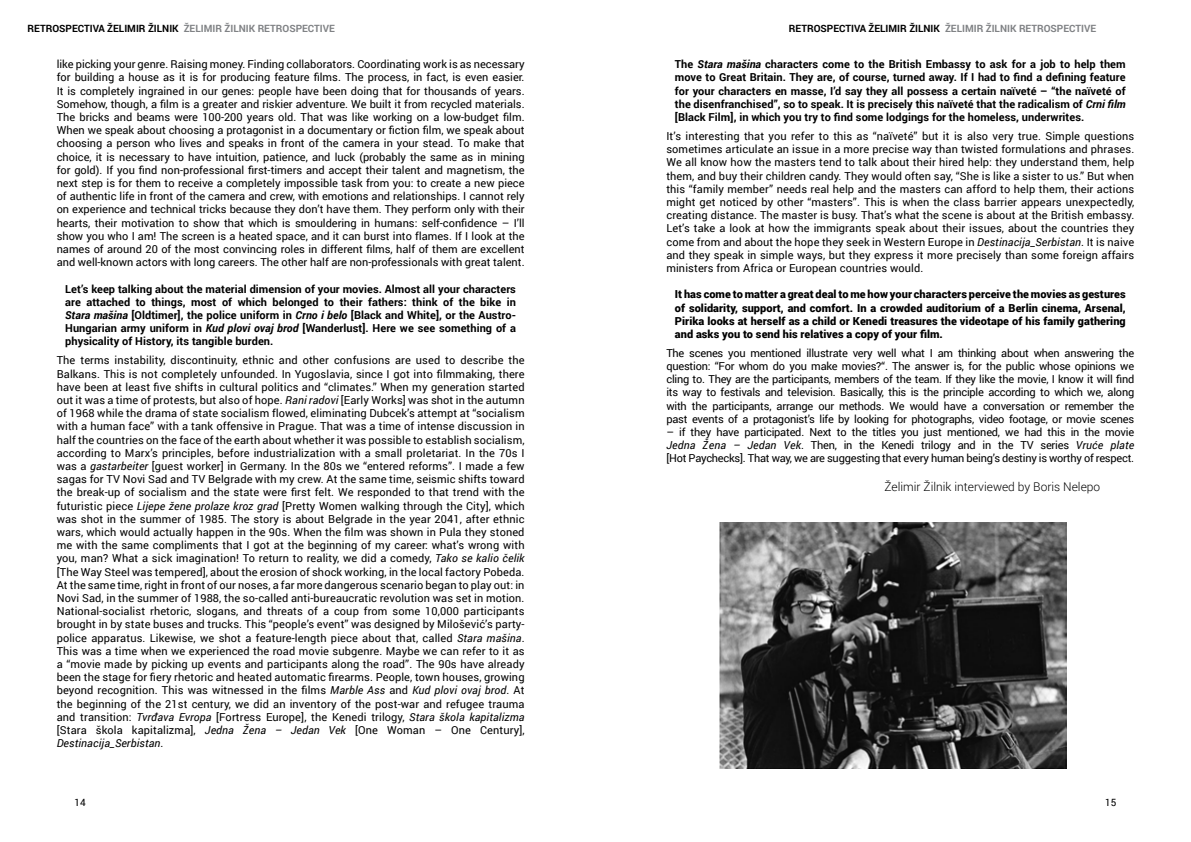
<style>
.page{position:relative;width:1191px;height:842px;background:#fff}
.page>*{position:absolute;margin:0;border:0;box-sizing:border-box;transform-origin:0 0}
.t1{font:300 12px "Roboto";color:#000}
.t2{font:11px/13.2px "Roboto";color:#000;text-align:justify}
.t3{font:700 11px/13.2px "Roboto";letter-spacing:.005em;color:#000;text-align:justify}
.t4{font:900 11px/13.2px "Roboto";letter-spacing:.005em;color:#000;text-align:justify}
.t5{font:700 10px "Roboto";color:#000}
.t6{font:10px "Roboto";color:#000}
.s1{color:#808285}
.s2{font-style:italic}
</style>
<div class="page">
<img style="left:720px;top:523px;width:346px;height:245px">
<p class="t5" style="left:28px;top:21px;width:309px">RETROSPECTIVA ŽELIMIR ŽILNIK <span class="s1">ŽELIMIR ŽILNIK RETROSPECTIVE</span></p>
<p class="t5" style="left:789px;top:21px;width:309px">RETROSPECTIVA ŽELIMIR ŽILNIK <span class="s1">ŽELIMIR ŽILNIK RETROSPECTIVE</span></p>
<p class="t2" style="left:57px;top:57px;width:469px">like picking your genre. Raising money. Finding collaborators. Coordinating work is as necessary for building a house as it is for producing feature films. The process, in fact, is even easier.<br>It is completely ingrained in our genes: people have been doing that for thousands of years.<br>Somehow, though, a film is a greater and riskier adventure. We built it from recycled materials.<br>The bricks and beams were 100-200 years old. That was like working on a low-budget film.<br>When we speak about choosing a protagonist in a documentary or fiction film, we speak about choosing a person who lives and speaks in front of the camera in your stead. To make that choice, it is necessary to have intuition, patience, and luck (probably the same as in mining for gold). If you find non-professional first-timers and accept their talent and magnetism, the next step is for them to receive a completely impossible task from you: to create a new piece of authentic life in front of the camera and crew, with emotions and relationships. I cannot rely on experience and technical tricks because they don’t have them. They perform only with their hearts, their motivation to show that which is smouldering in humans: self-confidence – I’ll show you who I am! The screen is a heated space, and it can burst into flames. If I look at the names of around 20 of the most convincing roles in different films, half of them are excellent and well-known actors with long careers. The other half are non-professionals with great talent.</p>
<p class="t3" style="left:65px;top:282px;width:452px">Let’s keep talking about the material dimension of your movies. Almost all your characters are attached to things, most of which belonged to their fathers: think of the bike in <span class="s2">Stara mašina</span> [Oldtimer], the police uniform in <span class="s2">Crno i belo</span> [Black and White], or the Austro-Hungarian army uniform in <span class="s2">Kud plovi ovaj brod</span> [Wanderlust]. Here we see something of a physicality of History, its tangible burden.</p>
<p class="t2" style="left:57px;top:353px;width:469px">The terms instability, discontinuity, ethnic and other confusions are used to describe the Balkans. This is not completely unfounded. In Yugoslavia, since I got into filmmaking, there have been at least five shifts in cultural politics and “climates.” When my generation started out it was a time of protests, but also of hope. <span class="s2">Rani radovi</span> [Early Works] was shot in the autumn of 1968 while the drama of state socialism flowed, eliminating Dubcek’s attempt at “socialism with a human face” with a tank offensive in Prague. That was a time of intense discussion in half the countries on the face of the earth about whether it was possible to establish socialism, according to Marx’s principles, before industrialization with a small proletariat. In the 70s I was a <span class="s2">gastarbeiter</span> [guest worker] in Germany. In the 80s we “entered reforms”. I made a few sagas for TV Novi Sad and TV Belgrade with my crew. At the same time, seismic shifts toward the break-up of socialism and the state were first felt. We responded to that trend with the futuristic piece <span class="s2">Lijepe žene prolaze kroz grad</span> [Pretty Women walking through the City], which was shot in the summer of 1985. The story is about Belgrade in the year 2041, after ethnic wars, which would actually happen in the 90s. When the film was shown in Pula they stoned me with the same compliments that I got at the beginning of my career: what’s wrong with you, man? What a sick imagination! To return to reality, we did a comedy, <span class="s2">Tako se kalio čelik </span>[The Way Steel was tempered], about the erosion of shock working, in the local factory Pobeda.<br>At the same time, right in front of our noses, a far more dangerous scenario began to play out: in Novi Sad, in the summer of 1988, the so-called anti-bureaucratic revolution was set in motion.<br>National-socialist rhetoric, slogans, and threats of a coup from some 10,000 participants brought in by state buses and trucks. This “people’s event” was designed by Milošević’s party&shy;police apparatus. Likewise, we shot a feature-length piece about that, called <span class="s2">Stara mašina</span>.<br>This was a time when we experienced the road movie subgenre. Maybe we can refer to it as a “movie made by picking up events and participants along the road”. The 90s have already been the stage for fiery rhetoric and heated automatic firearms. People, town houses, growing beyond recognition. This was witnessed in the films <span class="s2">Marble Ass</span> and <span class="s2">Kud plovi ovaj brod</span>. At the beginning of the 21st century, we did an inventory of the post-war and refugee trauma and transition: <span class="s2">Tvrđava Evropa</span> [Fortress Europe], the Kenedi trilogy, <span class="s2">Stara škola kapitalizma </span>[Stara škola kapitalizma], <span class="s2">Jedna Žena – Jedan Vek</span> [One Woman – One Century], <span class="s2">Destinacija_Serbistan</span>.</p>
<p class="t3" style="left:675px;top:57px;width:452px">The <span class="s2">Stara mašina</span> characters come to the British Embassy to ask for a job to help them move to Great Britain. They are, of course, turned away. If I had to find a defining feature for your characters en masse, I’d say they all possess a certain naïveté – “the naïveté of the disenfranchised”, so to speak. It is precisely this naïveté that the radicalism of <span class="s2">Crni film </span>[Black Film], in which you try to find some lodgings for the homeless, underwrites.</p>
<p class="t2" style="left:666px;top:129px;width:469px">It’s interesting that you refer to this as “naïveté” but it is also very true. Simple questions sometimes articulate an issue in a more precise way than twisted formulations and phrases.<br>We all know how the masters tend to talk about their hired help: they understand them, help them, and buy their children candy. They would often say, “She is like a sister to us.” But when this “family member” needs real help and the masters can afford to help them, their actions might get noticed by other “masters”. This is when the class barrier appears unexpectedly, creating distance. The master is busy. That’s what the scene is about at the British embassy.<br>Let’s take a look at how the immigrants speak about their issues, about the countries they come from and about the hope they seek in Western Europe in <span class="s2">Destinacija_Serbistan</span>. It is naive and they speak in simple ways, but they express it more precisely than some foreign affairs ministers from Africa or European countries would.</p>
<p class="t4" style="left:675px;top:287px;width:452px">It has come to matter a great deal to me how your characters perceive the movies as gestures of solidarity, support, and comfort. In a crowded auditorium of a Berlin cinema, Arsenal, Pirika looks at herself as a child or Kenedi treasures the videotape of his family gathering and asks you to send his relatives a copy of your film.</p>
<p class="t2" style="left:666px;top:346px;width:469px">The scenes you mentioned illustrate very well what I am thinking about when answering the question: “For whom do you make movies?“. The answer is, for the public whose opinions we cling to. They are the participants, members of the team. If they like the movie, I know it will find its way to festivals and television. Basically, this is the principle according to which we, along with the participants, arrange our methods. We would have a conversation or remember the past events of a protagonist’s life by looking for photographs, video footage, or movie scenes</p>
<p class="t2" style="left:666px;top:425px;width:469px">– if they have participated. Next to the titles you just mentioned, we had this in the movie <span class="s2">Jedna Žena – Jedan Vek</span>. Then, in the Kenedi trilogy and in the TV series <span class="s2">Vruće plate </span>[Hot Paychecks]. That way, we are suggesting that every human being’s destiny is worthy of respect.</p>
<p class="t1" style="left:884px;top:479px;width:217px">Želimir Žilnik interviewed by Boris Nelepo</p>
<p class="t6" style="left:74px;top:795px;width:13px">14</p>
<p class="t6" style="left:1105px;top:795px;width:13px">15</p>
</div>
